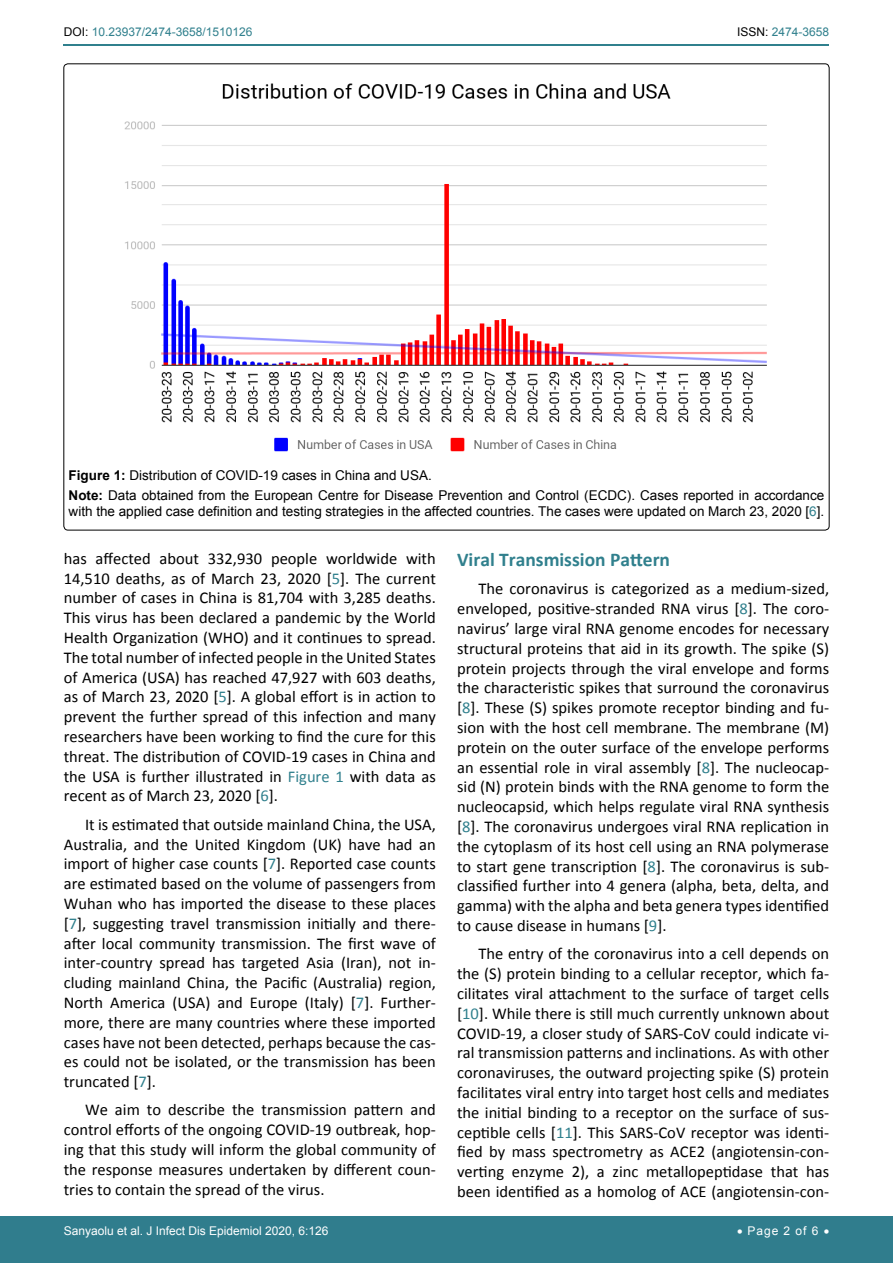
<style>
.page{position:relative;width:893px;height:1263px;background:#fff}
.page>*{position:absolute;margin:0;border:0;box-sizing:border-box;transform-origin:0 0}
.t1{font:700 19.5px "Calibri";color:#30808d}
.t2{font:16.5px/19.8px "Calibri";color:#000;text-align:justify}
.t3{font:13.5px/20.4px "Arial";color:#000}
.t4{font:12px "Arial";color:#fff}
.t5{font:12px "Arial";color:#30808d}
.s1{color:#000}
.s2{font-weight:700}
.s3{color:#30808d}
</style>
<div class="page">
<hr style="left:64px;top:45px;width:765px;height:1px;background:#30808d">
<div style="left:0;top:1217px;width:893px;height:46px;background:#307d8d"></div>
<img style="left:124px;top:83px;width:643px;height:369px">
<p class="t5" style="left:64px;top:24px;width:190px"><span class="s1">DOI:</span> 10.23937/2474-3658/1510126</p>
<p class="t5" style="left:737px;top:24px;width:94px"><span class="s1">ISSN:</span> 2474-3658</p>
<p class="t3" style="left:69px;top:465px;width:757px"><span class="s2">Figure 1:</span> Distribution of COVID-19 cases in China and USA.<br><span class="s2">Note:</span> Data obtained from the European Centre for Disease Prevention and Control (ECDC). Cases reported in accordance</p>
<p class="t3" style="left:69px;top:501px;width:757px">with the applied case definition and testing strategies in the affected countries. The cases were updated on March 23, 2020 [<span class="s3">6</span>].</p>
<p class="t2" style="left:64px;top:548px;width:374px">has affected about 332,930 people worldwide with 14,510 deaths, as of March 23, 2020 [<span class="s3">5</span>]. The current number of cases in China is 81,704 with 3,285 deaths.<br>This virus has been declared a pandemic by the World Health Organization (WHO) and it continues to spread.<br>The total number of infected people in the United States of America (USA) has reached 47,927 with 603 deaths, as of March 23, 2020 [<span class="s3">5</span>]. A global effort is in action to prevent the further spread of this infection and many researchers have been working to find the cure for this threat. The distribution of COVID-19 cases in China and the USA is further illustrated in <span class="s3">Figure 1</span> with data as recent as of March 23, 2020 [<span class="s3">6</span>].</p>
<p class="t2" style="left:64px;top:814px;width:374px;text-indent:21px">It is estimated that outside mainland China, the USA, Australia, and the United Kingdom (UK) have had an import of higher case counts [<span class="s3">7</span>]. Reported case counts are estimated based on the volume of passengers from Wuhan who has imported the disease to these places [<span class="s3">7</span>], suggesting travel transmission initially and there&shy;after local community transmission. The first wave of inter-country spread has targeted Asia (Iran), not in&shy;cluding mainland China, the Pacific (Australia) region, North America (USA) and Europe (Italy) [<span class="s3">7</span>]. Further&shy;more, there are many countries where these imported cases have not been detected, perhaps because the cas&shy;es could not be isolated, or the transmission has been truncated [<span class="s3">7</span>].</p>
<p class="t2" style="left:64px;top:1100px;width:374px;text-indent:21px">We aim to describe the transmission pattern and control efforts of the ongoing COVID-19 outbreak, hop&shy;ing that this study will inform the global community of the response measures undertaken by different coun&shy;tries to contain the spread of the virus.</p>
<p class="t1" style="left:457px;top:547px;width:214px">Viral Transmission Pattern</p>
<p class="t2" style="left:457px;top:579px;width:374px;text-indent:21px">The coronavirus is categorized as a medium-sized, enveloped, positive-stranded RNA virus [<span class="s3">8</span>]. The coro&shy;navirus’ large viral RNA genome encodes for necessary structural proteins that aid in its growth. The spike (S) protein projects through the viral envelope and forms the characteristic spikes that surround the coronavirus [<span class="s3">8</span>]. These (S) spikes promote receptor binding and fu&shy;sion with the host cell membrane. The membrane (M) protein on the outer surface of the envelope performs an essential role in viral assembly [<span class="s3">8</span>]. The nucleocap&shy;sid (N) protein binds with the RNA genome to form the nucleocapsid, which helps regulate viral RNA synthesis [<span class="s3">8</span>]. The coronavirus undergoes viral RNA replication in the cytoplasm of its host cell using an RNA polymerase to start gene transcription [<span class="s3">8</span>]. The coronavirus is sub&shy;classified further into 4 genera (alpha, beta, delta, and gamma) with the alpha and beta genera types identified to cause disease in humans [<span class="s3">9</span>].</p>
<p class="t2" style="left:457px;top:944px;width:374px;text-indent:21px">The entry of the coronavirus into a cell depends on the (S) protein binding to a cellular receptor, which fa&shy;cilitates viral attachment to the surface of target cells [<span class="s3">10</span>]. While there is still much currently unknown about COVID-19, a closer study of SARS-CoV could indicate vi&shy;ral transmission patterns and inclinations. As with other coronaviruses, the outward projecting spike (S) protein facilitates viral entry into target host cells and mediates the initial binding to a receptor on the surface of sus&shy;ceptible cells [<span class="s3">11</span>]. This SARS-CoV receptor was identi&shy;fied by mass spectrometry as ACE2 (angiotensin-con&shy;verting enzyme 2), a zinc metallopeptidase that has been identified as a homolog of ACE (angiotensin-con-</p>
<p class="t4" style="left:64px;top:1223px;width:266px">Sanyaolu et al. J Infect Dis Epidemiol 2020, 6:126</p>
<p class="t4" style="left:737px;top:1223px;width:94px">• Page 2 of 6 •</p>
</div>
